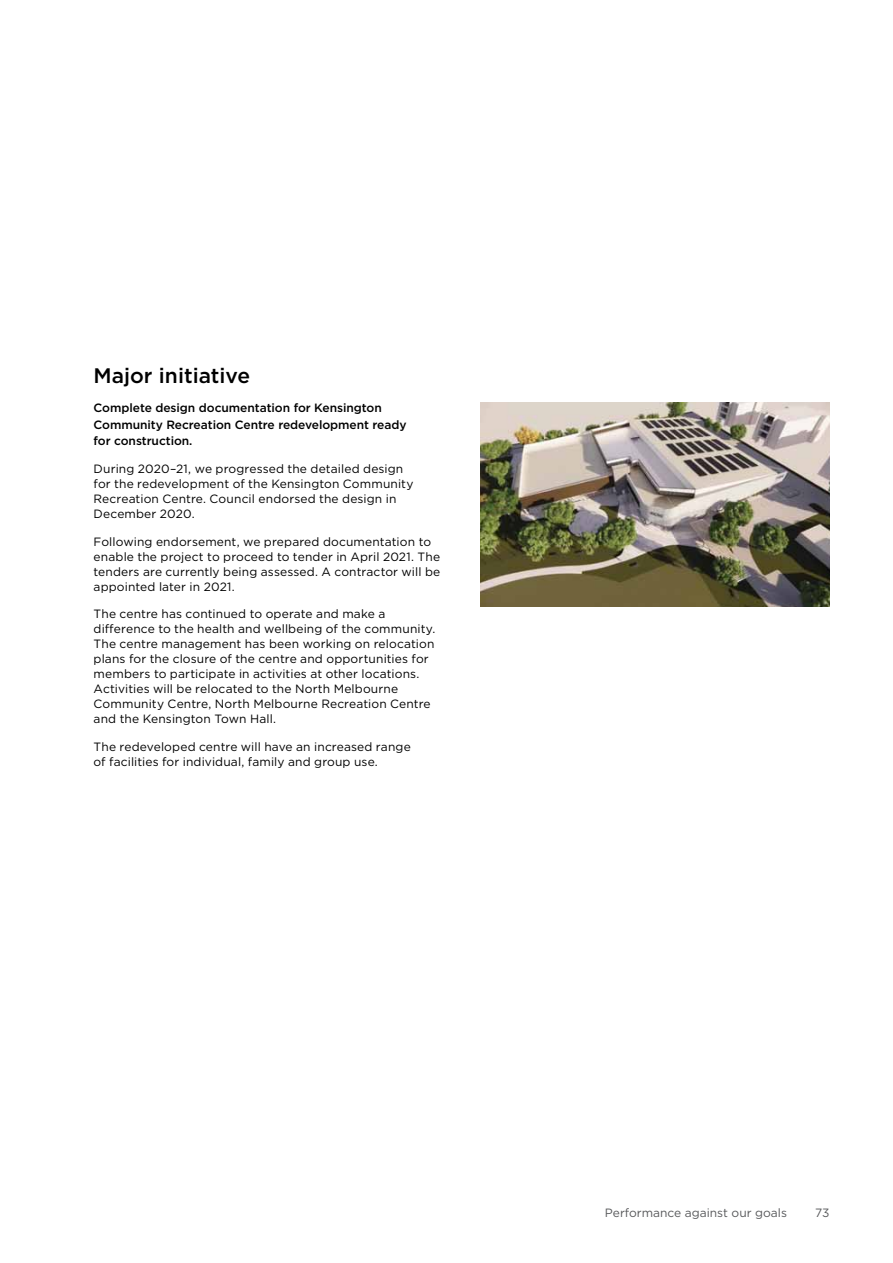
<style>
.page{position:relative;width:893px;height:1263px;background:#fff}
.page>*{position:absolute;margin:0;border:0;box-sizing:border-box;transform-origin:0 0}
.t1{font:500 21px "Gotham";color:#000}
.t2{font:12px/15px "Gotham";letter-spacing:.01em;color:#000}
.t3{font:500 12px/16.5px "Gotham";letter-spacing:-.005em;color:#000}
.t4{font:12px "Gotham";color:#58595b}
</style>
<div class="page">
<img style="left:480px;top:403px;width:349px;height:204px">
<h1 class="t1" style="left:94px;top:367px;width:158px">Major initiative</h1>
<p class="t3" style="left:94px;top:400px;width:314px">Complete design documentation for Kensington<br>Community Recreation Centre redevelopment ready for construction.</p>
<p class="t2" style="left:94px;top:462px;width:321px">During 2020–21, we progressed the detailed design for the redevelopment of the Kensington Community Recreation Centre. Council endorsed the design in December 2020.</p>
<p class="t2" style="left:94px;top:535px;width:348px">Following endorsement, we prepared documentation to enable the project to proceed to tender in April 2021. The tenders are currently being assessed. A contractor will be appointed later in 2021.</p>
<p class="t2" style="left:94px;top:607px;width:343px">The centre has continued to operate and make a difference to the health and wellbeing of the community.<br>The centre management has been working on relocation plans for the closure of the centre and opportunities for members to participate in activities at other locations.<br>Activities will be relocated to the North Melbourne Community Centre, North Melbourne Recreation Centre and the Kensington Town Hall.</p>
<p class="t2" style="left:94px;top:740px;width:319px">The redeveloped centre will have an increased range of facilities for individual, family and group use.</p>
<p class="t4" style="left:605px;top:1208px;width:184px">Performance against our goals</p>
<p class="t4" style="left:815px;top:1208px;width:16px">73</p>
</div>
